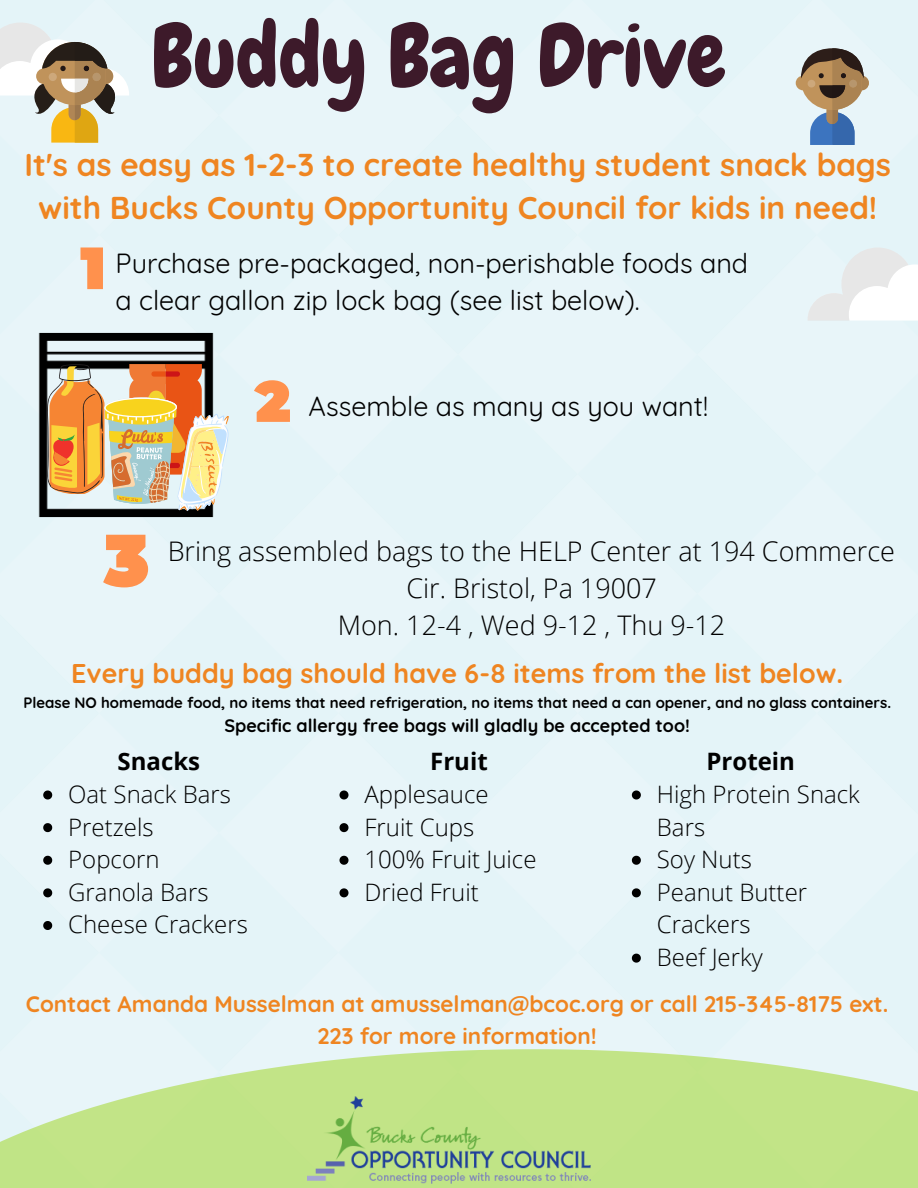
<style>
.page{position:relative;width:918px;height:1188px;background:#fff}
.page>*{position:absolute;margin:0;border:0;box-sizing:border-box;transform-origin:0 0}
.t1{font:88.05px "Chewy";color:#3d1a2a}
.t2{font:700 31.5px/43.8px "Quicksand";color:#ef8521;text-align:center}
.t3{font:27px "Quicksand";color:#000}
.t4{font:300 27px/37.2px "Open Sans";color:#000;text-align:center}
.t5{font:700 27px "Quicksand";color:#ef8521}
.t6{font:300 24px/32.7px "Open Sans";color:#000}
.t7{font:700 24px "Open Sans";color:#000}
.t8{font:700 22.5px/31.5px "Quicksand";color:#ef8521;text-align:center}
.t9{font:700 18px "Quicksand";color:#000}
.t10{font:700 15px "Quicksand";color:#000}
</style>
<div class="page">
<div style="left:0;top:0;width:918px;height:1049px;background:#e4f4f8"></div>
<svg style="left:808px;top:248px;width:110px;height:73px"></svg>
<svg style="left:81px;top:248px;width:22px;height:41px"></svg>
<svg style="left:103px;top:535px;width:45px;height:52px;background:#f8ab7a"></svg>
<svg style="left:0;top:1049px;width:918px;height:139px;background:#c8e79d"></svg>
<img style="left:307px;top:1096px;width:284px;height:88px">
<svg style="left:0;top:22px;width:129px;height:120px;background:#cdc6b3"></svg>
<svg style="left:796px;top:48px;width:73px;height:97px;background:#9e9b96"></svg>
<img style="left:27px;top:326px;width:198px;height:197px">
<svg style="left:46px;top:364px;width:244px;height:160px;background:#d7bd98"></svg>
<svg style="left:632px;top:791px;width:9px;height:9px"></svg>
<svg style="left:632px;top:856px;width:9px;height:9px"></svg>
<svg style="left:632px;top:888px;width:9px;height:9px"></svg>
<svg style="left:632px;top:954px;width:9px;height:9px"></svg>
<svg style="left:43px;top:791px;width:9px;height:9px"></svg>
<svg style="left:43px;top:823px;width:9px;height:9px"></svg>
<svg style="left:43px;top:856px;width:9px;height:9px"></svg>
<svg style="left:43px;top:888px;width:9px;height:9px"></svg>
<svg style="left:43px;top:921px;width:9px;height:9px"></svg>
<svg style="left:339px;top:791px;width:9px;height:9px"></svg>
<svg style="left:339px;top:823px;width:9px;height:9px"></svg>
<svg style="left:339px;top:856px;width:9px;height:9px"></svg>
<svg style="left:339px;top:888px;width:9px;height:9px"></svg>
<p class="t1" style="left:151px;top:1px;width:576px">Buddy Bag Drive</p>
<p class="t2" style="left:25px;top:142px;width:868px">It's as easy as 1-2-3 to create healthy student snack bags with Bucks County Opportunity Council for kids in need!</p>
<p class="t3" style="left:116px;top:246px;width:634px">Purchase pre-packaged, non-perishable foods and</p>
<p class="t3" style="left:116px;top:283px;width:526px">a clear gallon zip lock bag (see list below).</p>
<p class="t3" style="left:309px;top:389px;width:401px">Assemble as many as you want!</p>
<p class="t4" style="left:168px;top:532px;width:729px">Bring assembled bags to the HELP Center at 194 Commerce<br>Cir. Bristol, Pa 19007</p>
<p class="t4" style="left:338px;top:606px;width:389px">Mon. 12-4 , Wed 9-12 , Thu 9-12</p>
<p class="t5" style="left:71px;top:656px;width:774px">Every buddy bag should have 6-8 items from the list below.</p>
<p class="t10" style="left:23px;top:693px;width:869px">Please NO homemade food, no items that need refrigeration, no items that need a can opener, and no glass containers.</p>
<p class="t9" style="left:225px;top:714px;width:467px">Specific allergy free bags will gladly be accepted too!</p>
<p class="t7" style="left:118px;top:745px;width:84px">Snacks</p>
<p class="t6" style="left:68px;top:777px;width:164px">Oat Snack Bars</p>
<p class="t6" style="left:68px;top:810px;width:87px">Pretzels</p>
<p class="t6" style="left:68px;top:842px;width:93px">Popcorn</p>
<p class="t6" style="left:68px;top:875px;width:142px">Granola Bars</p>
<p class="t6" style="left:68px;top:908px;width:181px">Cheese Crackers</p>
<p class="t7" style="left:430px;top:745px;width:59px">Fruit</p>
<p class="t6" style="left:365px;top:777px;width:126px">Applesauce</p>
<p class="t6" style="left:365px;top:810px;width:111px">Fruit Cups</p>
<p class="t6" style="left:365px;top:842px;width:173px">100% Fruit Juice</p>
<p class="t6" style="left:365px;top:875px;width:116px">Dried Fruit</p>
<p class="t7" style="left:707px;top:745px;width:90px">Protein</p>
<p class="t6" style="left:657px;top:777px;width:204px">High Protein Snack<br>Bars</p>
<p class="t6" style="left:657px;top:842px;width:97px">Soy Nuts</p>
<p class="t6" style="left:657px;top:875px;width:152px">Peanut Butter<br>Crackers</p>
<p class="t6" style="left:657px;top:940px;width:107px">Beef Jerky</p>
<p class="t8" style="left:26px;top:988px;width:864px">Contact Amanda Musselman at amusselman@bcoc.org or call 215-345-8175 ext.<br>223 for more information!</p>
</div>
